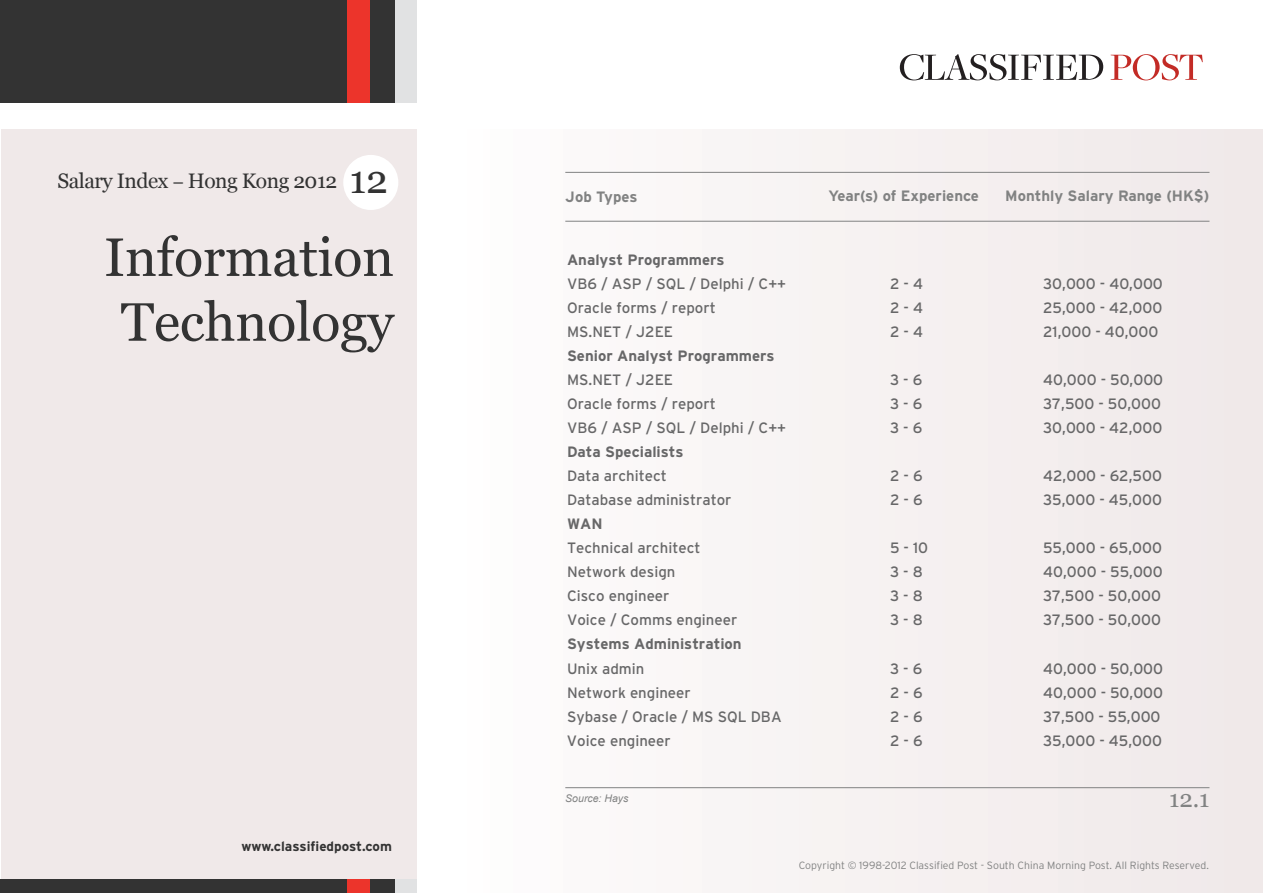
<style>
.page{position:relative;width:1263px;height:893px;background:#fff}
.page>*{position:absolute;margin:0;border:0;box-sizing:border-box;transform-origin:0 0}
.t1{font:54px/64.8px "Georgia";letter-spacing:-.005em;color:#333;text-align:center}
.t2{font:39px "Georgia";color:#333}
.t3{font:24px "Georgia";color:#818282}
.t4{font:21px "Georgia";letter-spacing:-.025em;color:#333}
.t5{font:15px/24px "Interstate";color:#676768}
.t6{font:700 15px/24px "Interstate";color:#676768}
.t7{font:700 15px "Interstate";color:#818282}
.t8{font:700 13.5px "Interstate";color:#333}
.t9{font:300 10.5px "Interstate";color:#818282}
.t10{font:italic 10.5px "Arial";color:#818282}
.s1{font-family:"Adobe Ming Std";font-weight:300}
.s2{font-weight:700}
.s3{font-weight:400}
</style>
<div class="page">
<div style="left:417px;top:129px;width:846px;height:764px;background:linear-gradient(to right,#fffefe,#efe8e8)"></div>
<div style="left:1px;top:129px;width:416px;height:764px;background:#f0e9e9"></div>
<div style="left:0;top:0;width:348px;height:102px;background:#333"></div>
<div style="left:394px;top:0;width:23px;height:102px;background:#e1e2e3"></div>
<div style="left:348px;top:0;width:22px;height:102px;background:#ec342b"></div>
<div style="left:370px;top:0;width:24px;height:102px;background:#333"></div>
<div style="left:0;top:880px;width:348px;height:13px;background:#333"></div>
<div style="left:394px;top:880px;width:23px;height:13px;background:#e1e2e3"></div>
<div style="left:348px;top:880px;width:22px;height:13px;background:#ec342b"></div>
<div style="left:370px;top:880px;width:24px;height:13px;background:#333"></div>
<hr style="left:565px;top:172px;width:644px;height:1px;background:#818282">
<hr style="left:565px;top:221px;width:644px;height:1px;background:#818282">
<hr style="left:565px;top:787px;width:644px;height:1px;background:#818282">
<div style="left:343px;top:155px;width:55px;height:55px;background:#fff;border-radius:50%"></div>
<svg style="left:1110px;top:54px;width:93px;height:26px"></svg>
<svg style="left:900px;top:54px;width:203px;height:26px"></svg>
<p class="t4" style="left:58px;top:169px;width:281px">Salary Index <span class="s1">-</span> Hong Kong 2012</p>
<p class="t2" style="left:349px;top:157px;width:40px">12</p>
<p class="t1" style="left:104px;top:225px;width:291px">Information<br>Technology</p>
<p class="t8" style="left:241px;top:839px;width:152px">www.classifiedpost.com</p>
<p class="t7" style="left:565px;top:188px;width:74px">Job Types</p>
<p class="t7" style="left:828px;top:187px;width:152px">Year(s) of Experience</p>
<p class="t7" style="left:1005px;top:187px;width:205px">Monthly Salary Range (HK$)</p>
<p class="t5" style="left:567px;top:248px;width:221px"><span class="s2">Analyst Programmers<br></span>VB6 / ASP / SQL / Delphi / C++</p>
<p class="t5" style="left:890px;top:272px;width:34px">2 - 4</p>
<p class="t5" style="left:1043px;top:272px;width:121px">30,000 - 40,000</p>
<p class="t5" style="left:567px;top:296px;width:150px">Oracle forms / report</p>
<p class="t5" style="left:890px;top:296px;width:35px">2 - 4</p>
<p class="t5" style="left:1043px;top:296px;width:121px">25,000 - 42,000</p>
<p class="t5" style="left:567px;top:320px;width:108px">MS.NET / J2EE</p>
<p class="t5" style="left:890px;top:320px;width:34px">2 - 4</p>
<p class="t5" style="left:1043px;top:320px;width:117px">21,000 - 40,000</p>
<p class="t6" style="left:567px;top:344px;width:209px">Senior Analyst Programmers<br><span class="s3">MS.NET / J2EE</span></p>
<p class="t5" style="left:890px;top:368px;width:34px">3 - 6</p>
<p class="t5" style="left:1043px;top:368px;width:122px">40,000 - 50,000</p>
<p class="t5" style="left:567px;top:392px;width:150px">Oracle forms / report</p>
<p class="t5" style="left:890px;top:392px;width:34px">3 - 6</p>
<p class="t5" style="left:1043px;top:392px;width:119px">37,500 - 50,000</p>
<p class="t5" style="left:567px;top:416px;width:221px">VB6 / ASP / SQL / Delphi / C++</p>
<p class="t5" style="left:890px;top:416px;width:34px">3 - 6</p>
<p class="t5" style="left:1043px;top:416px;width:121px">30,000 - 42,000</p>
<p class="t6" style="left:567px;top:440px;width:118px">Data Specialists<br><span class="s3">Data architect</span></p>
<p class="t5" style="left:890px;top:464px;width:34px">2 - 6</p>
<p class="t5" style="left:1043px;top:464px;width:120px">42,000 - 62,500</p>
<p class="t5" style="left:567px;top:488px;width:166px">Database administrator</p>
<p class="t5" style="left:890px;top:488px;width:34px">2 - 6</p>
<p class="t5" style="left:1043px;top:488px;width:120px">35,000 - 45,000</p>
<p class="t5" style="left:567px;top:512px;width:135px"><span class="s2">WAN<br></span>Technical architect</p>
<p class="t5" style="left:890px;top:536px;width:40px">5 - 10</p>
<p class="t5" style="left:1043px;top:536px;width:120px">55,000 - 65,000</p>
<p class="t5" style="left:567px;top:560px;width:110px">Network design</p>
<p class="t5" style="left:890px;top:560px;width:34px">3 - 8</p>
<p class="t5" style="left:1043px;top:560px;width:121px">40,000 - 55,000</p>
<p class="t5" style="left:567px;top:584px;width:104px">Cisco engineer</p>
<p class="t5" style="left:890px;top:584px;width:34px">3 - 8</p>
<p class="t5" style="left:1043px;top:584px;width:119px">37,500 - 50,000</p>
<p class="t5" style="left:567px;top:608px;width:172px">Voice / Comms engineer</p>
<p class="t5" style="left:890px;top:608px;width:34px">3 - 8</p>
<p class="t5" style="left:1043px;top:608px;width:119px">37,500 - 50,000</p>
<p class="t6" style="left:567px;top:632px;width:176px">Systems Administration<br><span class="s3">Unix admin</span></p>
<p class="t5" style="left:890px;top:656px;width:34px">3 - 6</p>
<p class="t5" style="left:1043px;top:656px;width:122px">40,000 - 50,000</p>
<p class="t5" style="left:567px;top:680px;width:125px">Network engineer</p>
<p class="t5" style="left:890px;top:680px;width:34px">2 - 6</p>
<p class="t5" style="left:1043px;top:680px;width:122px">40,000 - 50,000</p>
<p class="t5" style="left:567px;top:704px;width:216px">Sybase / Oracle / MS SQL DBA</p>
<p class="t5" style="left:890px;top:704px;width:34px">2 - 6</p>
<p class="t5" style="left:1043px;top:704px;width:119px">37,500 - 55,000</p>
<p class="t5" style="left:567px;top:728px;width:105px">Voice engineer</p>
<p class="t5" style="left:890px;top:728px;width:34px">2 - 6</p>
<p class="t5" style="left:1043px;top:728px;width:120px">35,000 - 45,000</p>
<p class="t10" style="left:565px;top:791px;width:65px">Source: Hays</p>
<p class="t3" style="left:1169px;top:785px;width:42px">12.1</p>
<p class="t9" style="left:799px;top:860px;width:412px">Copyright © 1998-2012 Classified Post - South China Morning Post. All Rights Reserved.</p>
</div>
